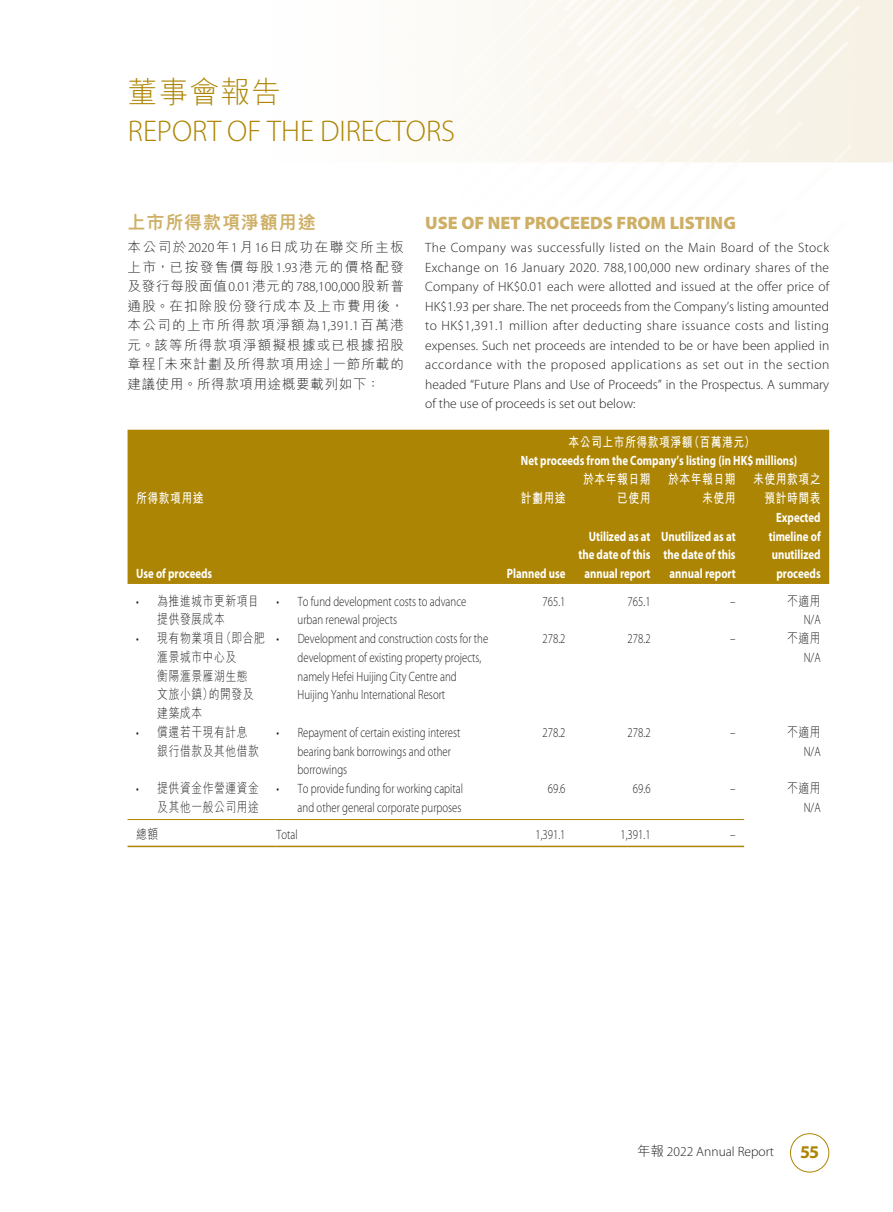
<style>
.page{position:relative;width:893px;height:1212px;background:#fff}
.page>*{position:absolute;margin:0;border:0;box-sizing:border-box;transform-origin:0 0}
.t1{font:300 30px "Myriad Pro";color:#ad8504}
.t2{font:300 30px "M Hei HK";letter-spacing:.03em;color:#ad8504}
._01_H1{font:900 18px "Myriad Pro";color:#ceaf66}
._01_H1-2{font:800 18px "M Hei HK";letter-spacing:.05em;color:#ceaf66}
.t3{font:700 18px "Myriad Pro";color:#ad8504}
._00_txt{font:300 13.5px/19.5px "Myriad Pro";color:#231f20;text-align:justify}
._00_txt-2{font:300 13.5px/18.8px "Myriad Pro";color:#231f20;scale:.8 1}
._50_Table_txt{font:700 13.5px "Myriad Pro";color:#fff;scale:.8 1}
._00_txt-3{font:300 13.5px/19.5px "M Hei HK";letter-spacing:.075em;color:#231f20;text-align:justify}
._50_Table_txt-2{font:300 13.5px/18.8px "Myriad Pro";color:#231f20;scale:.8 1}
._50_Table_txt-3{font:300 13.5px/18.8px "M Hei HK";letter-spacing:.05em;color:#231f20;scale:.8 1}
._50_Table_txt-4{font:700 13.5px "M Hei HK";letter-spacing:.05em;color:#fff;scale:.8 1}
.s1{font-family:"Myriad Pro"}
.s2{font-family:"M Hei HK"}
</style>
<div class="page">
<img style="left:127px;top:0;width:766px;height:848px">
<svg style="left:790px;top:1133px;width:39px;height:40px"></svg>
<div style="left:128px;top:430px;width:701px;height:154px;background:#ad8504"></div>
<svg style="left:128px;top:584px;width:701px;height:4px"></svg>
<hr style="left:128px;top:819px;width:148px;height:1px;background:#ad8504">
<hr style="left:276px;top:819px;width:213px;height:1px;background:#ad8504">
<hr style="left:489px;top:819px;width:85px;height:1px;background:#ad8504">
<hr style="left:574px;top:819px;width:85px;height:1px;background:#ad8504">
<hr style="left:659px;top:819px;width:85px;height:1px;background:#ad8504">
<hr style="left:128px;top:846px;width:148px;height:1px;background:#ad8504">
<hr style="left:276px;top:846px;width:213px;height:1px;background:#ad8504">
<hr style="left:489px;top:846px;width:85px;height:1px;background:#ad8504">
<hr style="left:574px;top:846px;width:85px;height:1px;background:#ad8504">
<hr style="left:659px;top:846px;width:85px;height:1px;background:#ad8504">
<h1 class="t2" style="left:128px;top:77px;width:155px">董事會報告</h1>
<h1 class="t1" style="left:128px;top:113px;width:329px">REPORT OF THE DIRECTORS</h1>
<p class="_01_H1-2" style="left:128px;top:213px;width:190px">上市所得款項淨額用途</p>
<p class="_00_txt-3" style="left:128px;top:238px;width:278px">本公司於<span class="s1">2020</span>年<span class="s1">1</span>月<span class="s1">16</span>日成功在聯交所主板上市，已按發售價每股<span class="s1">1.93</span>港元的價格配發及發行每股面值<span class="s1">0.01</span>港元的<span class="s1">788,100,000</span>股新普通股。在扣除股份發行成本及上市費用後，本公司的上市所得款項淨額為<span class="s1">1,391.1</span>百萬港元。該等所得款項淨額擬根據或已根據招股章程「未來計劃及所得款項用途」一節所載的建議使用。所得款項用途概要載列如下：</p>
<p class="_01_H1" style="left:425px;top:211px;width:312px">USE OF NET PROCEEDS FROM LISTING</p>
<p class="_00_txt" style="left:425px;top:238px;width:406px">The Company was successfully listed on the Main Board of the Stock Exchange on 16 January 2020. 788,100,000 new ordinary shares of the Company of HK$0.01 each were allotted and issued at the offer price of HK$1.93 per share. The net proceeds from the Company’s listing amounted to HK$1,391.1 million after deducting share issuance costs and listing expenses. Such net proceeds are intended to be or have been applied in accordance with the proposed applications as set out in the section headed “Future Plans and Use of Proceeds” in the Prospectus. A summary of the use of proceeds is set out below:</p>
<p class="_50_Table_txt-4" style="left:568px;top:432px;width:235px">本公司上市所得款項淨額（百萬港元）</p>
<p class="_50_Table_txt" style="left:521px;top:452px;width:347px">Net proceeds from the Company’s listing (in HK$ millions)</p>
<p class="_50_Table_txt-4" style="left:136px;top:488px;width:86px">所得款項用途</p>
<p class="_50_Table_txt-4" style="left:521px;top:488px;width:58px">計劃用途</p>
<p class="_50_Table_txt" style="left:136px;top:565px;width:97px">Use of proceeds</p>
<p class="_50_Table_txt" style="left:507px;top:565px;width:75px">Planned use</p>
<p class="_50_Table_txt-4" style="left:583px;top:469px;width:86px">於本年報日期</p>
<p class="_50_Table_txt-4" style="left:617px;top:488px;width:43px">已使用</p>
<p class="_50_Table_txt" style="left:589px;top:527px;width:79px">Utilized as at</p>
<p class="_50_Table_txt" style="left:578px;top:546px;width:92px">the date of this</p>
<p class="_50_Table_txt" style="left:584px;top:565px;width:84px">annual report</p>
<p class="_50_Table_txt-4" style="left:668px;top:469px;width:86px">於本年報日期</p>
<p class="_50_Table_txt-4" style="left:702px;top:488px;width:43px">未使用</p>
<p class="_50_Table_txt" style="left:661px;top:527px;width:95px">Unutilized as at</p>
<p class="_50_Table_txt" style="left:663px;top:546px;width:92px">the date of this</p>
<p class="_50_Table_txt" style="left:670px;top:565px;width:84px">annual report</p>
<p class="_50_Table_txt-4" style="left:753px;top:469px;width:86px">未使用款項之</p>
<p class="_50_Table_txt-4" style="left:764px;top:488px;width:72px">預計時間表</p>
<p class="_50_Table_txt" style="left:776px;top:508px;width:57px">Expected</p>
<p class="_50_Table_txt" style="left:769px;top:527px;width:66px">timeline of</p>
<p class="_50_Table_txt" style="left:772px;top:546px;width:63px">unutilized</p>
<p class="_50_Table_txt" style="left:776px;top:565px;width:57px">proceeds</p>
<p class="_50_Table_txt-3" style="left:157px;top:591px;width:128px;text-indent:-21px"><span class="s1">•</span> 為推進城市更新項目提供發展成本</p>
<p class="_50_Table_txt-2" style="left:298px;top:591px;width:212px;text-indent:-21px">• To fund development costs to advance urban renewal projects</p>
<p class="_50_Table_txt-2" style="left:543px;top:591px;width:30px">765.1</p>
<p class="_50_Table_txt-2" style="left:628px;top:591px;width:30px">765.1</p>
<p class="_50_Table_txt-2" style="left:730px;top:591px;width:8px">–</p>
<p class="_50_Table_txt-3" style="left:787px;top:591px;width:43px">不適用</p>
<p class="_50_Table_txt-2" style="left:804px;top:610px;width:23px">N/A</p>
<p class="_50_Table_txt-3" style="left:157px;top:628px;width:136px;text-indent:-21px"><span class="s1">•</span> 現有物業項目（即合肥滙景城市中心及<br>衡陽滙景雁湖生態<br>文旅小鎮）的開發及建築成本</p>
<p class="_00_txt-2" style="left:298px;top:629px;width:240px;text-indent:-21px">• Development and construction costs for the development of existing property projects, namely Hefei Huijing City Centre and Huijing Yanhu International Resort</p>
<p class="_50_Table_txt-2" style="left:543px;top:629px;width:30px">278.2</p>
<p class="_50_Table_txt-2" style="left:628px;top:629px;width:30px">278.2</p>
<p class="_50_Table_txt-2" style="left:730px;top:629px;width:8px">–</p>
<p class="_50_Table_txt-3" style="left:787px;top:628px;width:43px">不適用</p>
<p class="_50_Table_txt-2" style="left:804px;top:648px;width:23px">N/A</p>
<p class="_50_Table_txt-3" style="left:157px;top:722px;width:128px;text-indent:-21px"><span class="s1">•</span> 償還若干現有計息銀行借款及其他借款</p>
<p class="_00_txt-2" style="left:298px;top:723px;width:205px;text-indent:-21px">• Repayment of certain existing interest bearing bank borrowings and other borrowings</p>
<p class="_50_Table_txt-2" style="left:543px;top:723px;width:30px">278.2</p>
<p class="_50_Table_txt-2" style="left:628px;top:723px;width:30px">278.2</p>
<p class="_50_Table_txt-2" style="left:730px;top:723px;width:8px">–</p>
<p class="_50_Table_txt-3" style="left:787px;top:722px;width:43px">不適用</p>
<p class="_50_Table_txt-2" style="left:804px;top:741px;width:23px">N/A</p>
<p class="_50_Table_txt-3" style="left:136px;top:778px;width:155px;text-align:right"><span class="s1">•</span> 提供資金作營運資金及其他一般公司用途</p>
<p class="_00_txt-2" style="left:276px;top:779px;width:235px;text-align:right">• To provide funding for working capital and other general corporate purposes</p>
<p class="_50_Table_txt-2" style="left:548px;top:779px;width:24px">69.6</p>
<p class="_50_Table_txt-2" style="left:633px;top:779px;width:24px">69.6</p>
<p class="_50_Table_txt-2" style="left:730px;top:779px;width:8px">–</p>
<p class="_50_Table_txt-3" style="left:787px;top:778px;width:43px">不適用</p>
<p class="_50_Table_txt-2" style="left:804px;top:798px;width:23px">N/A</p>
<p class="_50_Table_txt-3" style="left:136px;top:824px;width:29px">總額</p>
<p class="_50_Table_txt-2" style="left:276px;top:825px;width:28px">Total</p>
<p class="_50_Table_txt-2" style="left:535px;top:825px;width:39px">1,391.1</p>
<p class="_50_Table_txt-2" style="left:620px;top:825px;width:39px">1,391.1</p>
<p class="_50_Table_txt-2" style="left:730px;top:825px;width:8px">–</p>
<p class="_00_txt" style="left:637px;top:1141px;width:138px"><span class="s2">年報</span> 2022 Annual Report</p>
<h2 class="t3" style="left:800px;top:1140px;width:21px">55</h2>
</div>
